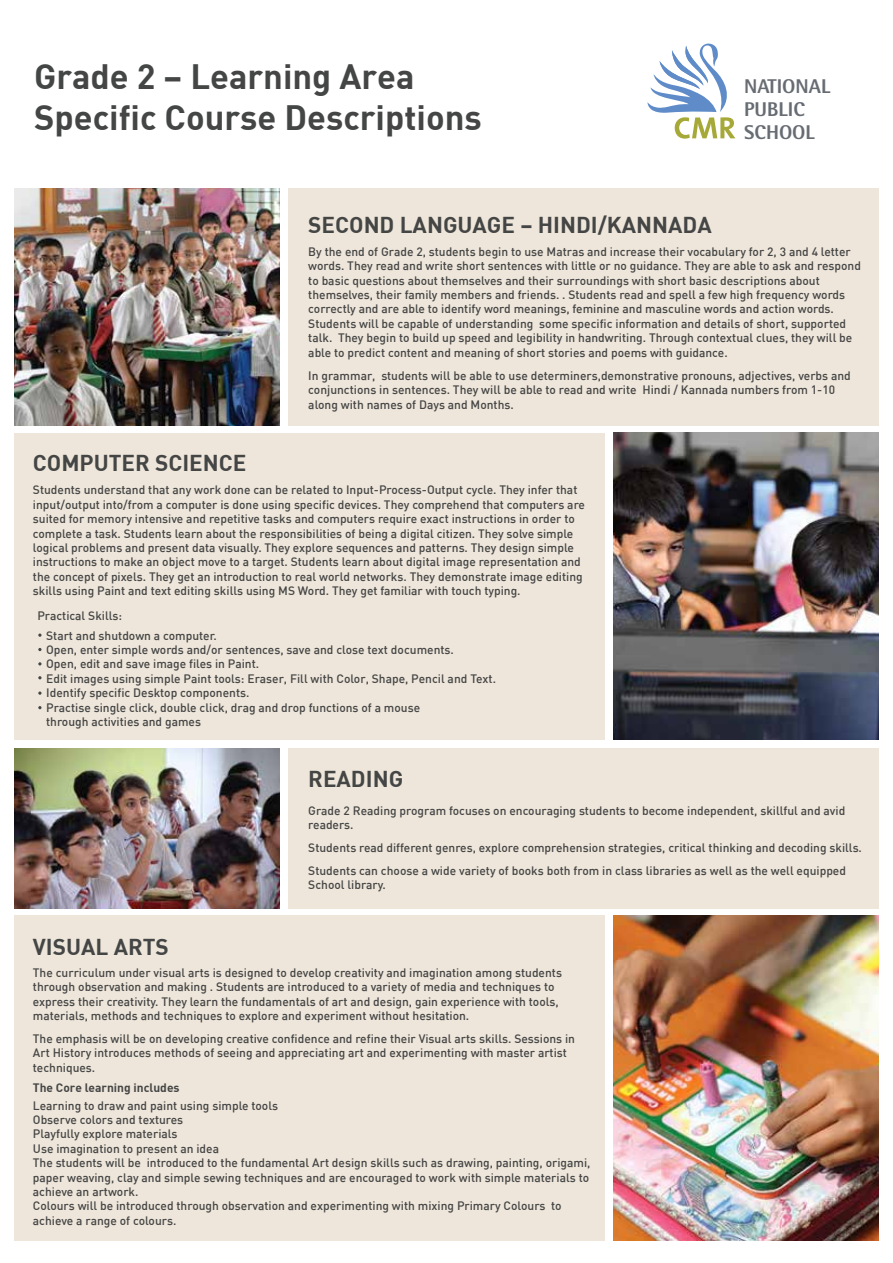
<style>
.page{position:relative;width:893px;height:1263px;background:#fff}
.page>*{position:absolute;margin:0;border:0;box-sizing:border-box;transform-origin:0 0}
.t1{font:34.5px/41.4px "DIN Bold";color:#444545}
.t2{font:22.5px "DIN Bold";color:#444545}
.t3{font:800 19.95px/22.8px "Rotis Semi Sans Std";color:#676c73}
.t4{font:500 12px/14.4px "DIN";color:#444545}
.t5{font:12px "DIN Bold";color:#444545}
</style>
<div class="page">
<div style="left:288px;top:188px;width:590px;height:238px;background:#eee6da"></div>
<img style="left:15px;top:188px;width:265px;height:238px">
<div style="left:15px;top:433px;width:590px;height:307px;background:#eee6da"></div>
<img style="left:613px;top:433px;width:265px;height:307px">
<svg style="left:38px;top:633px;width:4px;height:4px"></svg>
<svg style="left:38px;top:648px;width:4px;height:3px"></svg>
<svg style="left:38px;top:691px;width:4px;height:4px"></svg>
<svg style="left:38px;top:706px;width:4px;height:3px"></svg>
<img style="left:15px;top:749px;width:265px;height:160px">
<div style="left:288px;top:749px;width:590px;height:160px;background:#eee6da"></div>
<div style="left:15px;top:916px;width:590px;height:325px;background:#eee6da"></div>
<img style="left:613px;top:916px;width:265px;height:325px">
<svg style="left:647px;top:43px;width:88px;height:96px"></svg>
<h1 class="t1" style="left:34px;top:54px;width:449px">Grade 2 – Learning Area<br>Specific Course Descriptions</h1>
<h2 class="t2" style="left:308px;top:210px;width:405px">SECOND LANGUAGE – HINDI/KANNADA</h2>
<h3 class="t3" style="left:744px;top:75px;width:88px">NATIONAL<br>PUBLIC<br>SCHOOL</h3>
<h2 class="t2" style="left:33px;top:448px;width:215px">COMPUTER SCIENCE</h2>
<p class="t4" style="left:308px;top:244px;width:554px">By the end of Grade 2, students begin to use Matras and increase their vocabulary for 2, 3 and 4 letter words. They read and write short sentences with little or no guidance. They are able to ask and respond to basic questions about themselves and their surroundings with short basic descriptions about themselves, their family members and friends. . Students read and spell a few high frequency words correctly and are able to identify word meanings, feminine and masculine words and action words.<br>Students will be capable of understanding some specific information and details of short, supported talk. They begin to build up speed and legibility in handwriting. Through contextual clues, they will be able to predict content and meaning of short stories and poems with guidance.</p>
<p class="t4" style="left:308px;top:368px;width:544px">In grammar, students will be able to use determiners,demonstrative pronouns, adjectives, verbs and conjunctions in sentences. They will be able to read and write Hindi / Kannada numbers from 1-10 along with names of Days and Months.</p>
<p class="t4" style="left:33px;top:482px;width:554px">Students understand that any work done can be related to Input-Process-Output cycle. They infer that input/output into/from a computer is done using specific devices. They comprehend that computers are suited for memory intensive and repetitive tasks and computers require exact instructions in order to complete a task. Students learn about the responsibilities of being a digital citizen. They solve simple logical problems and present data visually. They explore sequences and patterns. They design simple instructions to make an object move to a target. Students learn about digital image representation and the concept of pixels. They get an introduction to real world networks. They demonstrate image editing skills using Paint and text editing skills using MS Word. They get familiar with touch typing.</p>
<p class="t4" style="left:37px;top:608px;width:86px">Practical Skills:</p>
<p class="t4" style="left:46px;top:628px;width:451px">Start and shutdown a computer.<br>Open, enter simple words and/or sentences, save and close text documents.<br>Open, edit and save image files in Paint.<br>Edit images using simple Paint tools: Eraser, Fill with Color, Shape, Pencil and Text.<br>Identify specific Desktop components.<br>Practise single click, double click, drag and drop functions of a mouse<br>through activities and games</p>
<h2 class="t2" style="left:33px;top:932px;width:137px">VISUAL ARTS</h2>
<h2 class="t2" style="left:308px;top:764px;width:96px">READING</h2>
<p class="t4" style="left:308px;top:803px;width:539px">Grade 2 Reading program focuses on encouraging students to become independent, skillful and avid readers.</p>
<p class="t4" style="left:308px;top:836px;width:555px;line-height:22.8px">Students read different genres, explore comprehension strategies, critical thinking and decoding skills.<br>Students can choose a wide variety of books both from in class libraries as well as the well equipped</p>
<p class="t4" style="left:308px;top:877px;width:79px">School library.</p>
<p class="t4" style="left:33px;top:965px;width:531px">The curriculum under visual arts is designed to develop creativity and imagination among students through observation and making . Students are introduced to a variety of media and techniques to express their creativity. They learn the fundamentals of art and design, gain experience with tools, materials, methods and techniques to explore and experiment without hesitation.</p>
<p class="t4" style="left:33px;top:1031px;width:544px">The emphasis will be on developing creative confidence and refine their Visual arts skills. Sessions in<br>Art History introduces methods of seeing and appreciating art and experimenting with master artist techniques.</p>
<p class="t5" style="left:33px;top:1080px;width:148px">The Core learning includes</p>
<p class="t4" style="left:33px;top:1098px;width:559px">Learning to draw and paint using simple tools<br>Observe colors and textures<br>Playfully explore materials<br>Use imagination to present an idea<br>The students will be introduced to the fundamental Art design skills such as drawing, painting, origami, paper weaving, clay and simple sewing techniques and are encouraged to work with simple materials to achieve an artwork.<br>Colours will be introduced through observation and experimenting with mixing Primary Colours to achieve a range of colours.</p>
</div>
